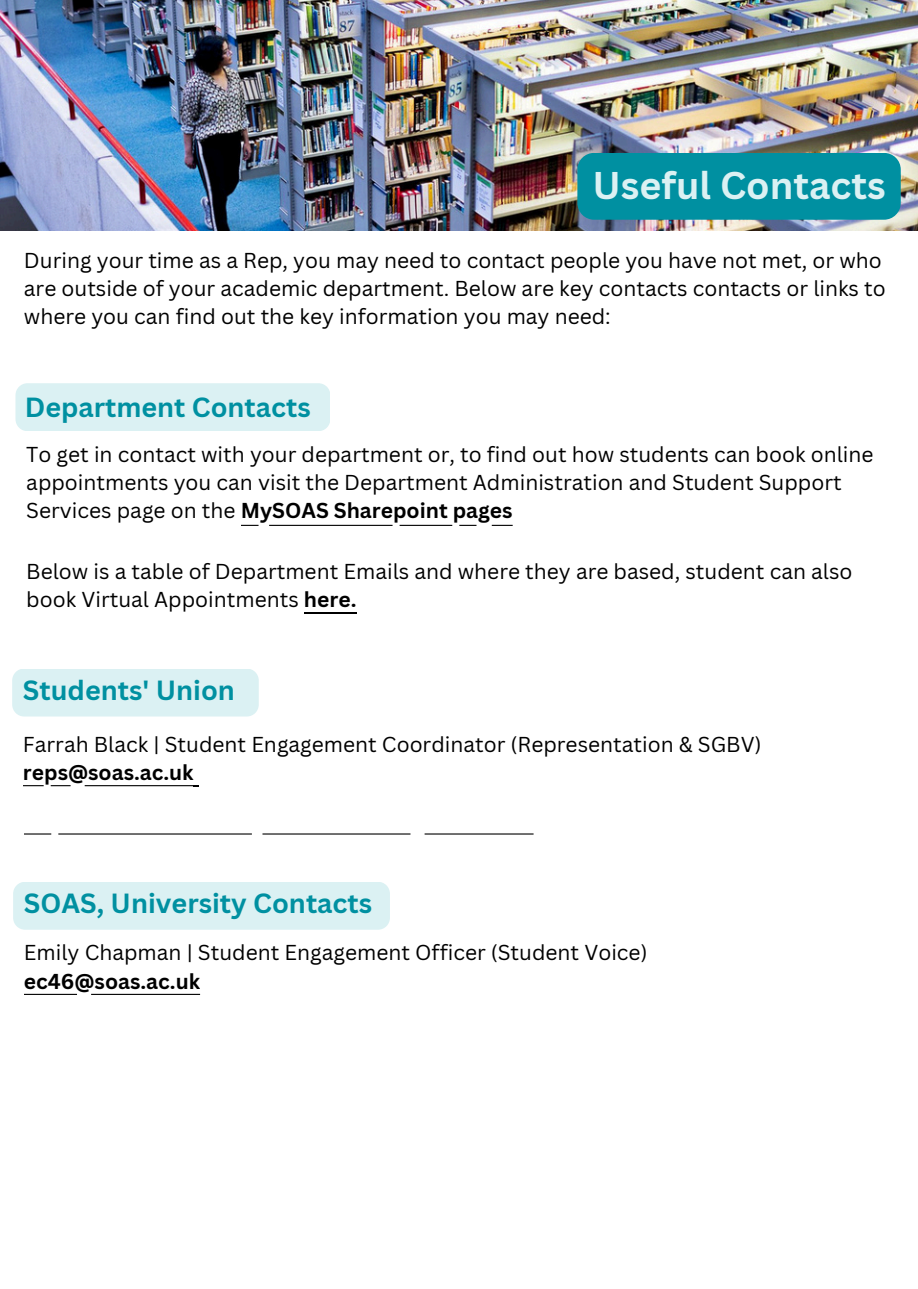
<style>
.page{position:relative;width:918px;height:1289px;background:#fff}
.page>*{position:absolute;margin:0;border:0;box-sizing:border-box;transform-origin:0 0}
.t1{font:700 37.65px "Canva Sans";color:#dbf1f3}
.t2{font:700 27px "Canva Sans";color:#0090a1}
.t3{font:21px/28.2px "Canva Sans";color:#000}
.s1{font-weight:700}
</style>
<div class="page">
<img style="left:0;top:0;width:918px;height:231px">
<svg style="left:24px;top:993px;width:176px;height:1px"></svg>
<svg style="left:23px;top:785px;width:176px;height:1px"></svg>
<div style="left:12px;top:669px;width:247px;height:47px;background:#dbf1f3"></div>
<div style="left:13px;top:882px;width:377px;height:47px;background:#dbf1f3"></div>
<div style="left:15px;top:383px;width:315px;height:48px;background:#dbf1f3"></div>
<svg style="left:24px;top:833px;width:510px;height:1px"></svg>
<svg style="left:241px;top:524px;width:272px;height:2px"></svg>
<hr style="left:304px;top:612px;width:52px;height:1px;background:#000">
<div style="left:577px;top:153px;width:324px;height:67px;background:#0090a1;border-radius:17px"></div>
<h1 class="t1" style="left:592px;top:158px;width:295px">Useful Contacts</h1>
<h2 class="t3" style="left:24px;top:245px;width:863px">During your time as a Rep, you may need to contact people you have not met, or who are outside of your academic department. Below are key contacts contacts or links to where you can find out the key information you may need:</h2>
<p class="t2" style="left:25px;top:388px;width:287px">Department Contacts</p>
<p class="t3" style="left:26px;top:440px;width:849px">To get in contact with your department or, to find out how students can book online appointments you can visit the Department Administration and Student Support<br>Services page on the <span class="s1">MySOAS Sharepoint pages</span></p>
<p class="t3" style="left:26px;top:557px;width:828px">Below is a table of Department Emails and where they are based, student can also book Virtual Appointments <span class="s1">here.</span></p>
<p class="t2" style="left:23px;top:670px;width:213px">Students' Union</p>
<p class="t3" style="left:23px;top:729px;width:740px">Farrah Black | Student Engagement Coordinator (Representation &amp; SGBV) <span class="s1">reps@soas.ac.uk</span></p>
<h2 class="t2" style="left:24px;top:883px;width:350px">SOAS, University Contacts</h2>
<h2 class="t3" style="left:24px;top:938px;width:625px">Emily Chapman | Student Engagement Officer (Student Voice) <span class="s1">ec46@soas.ac.uk</span></h2>
</div>
